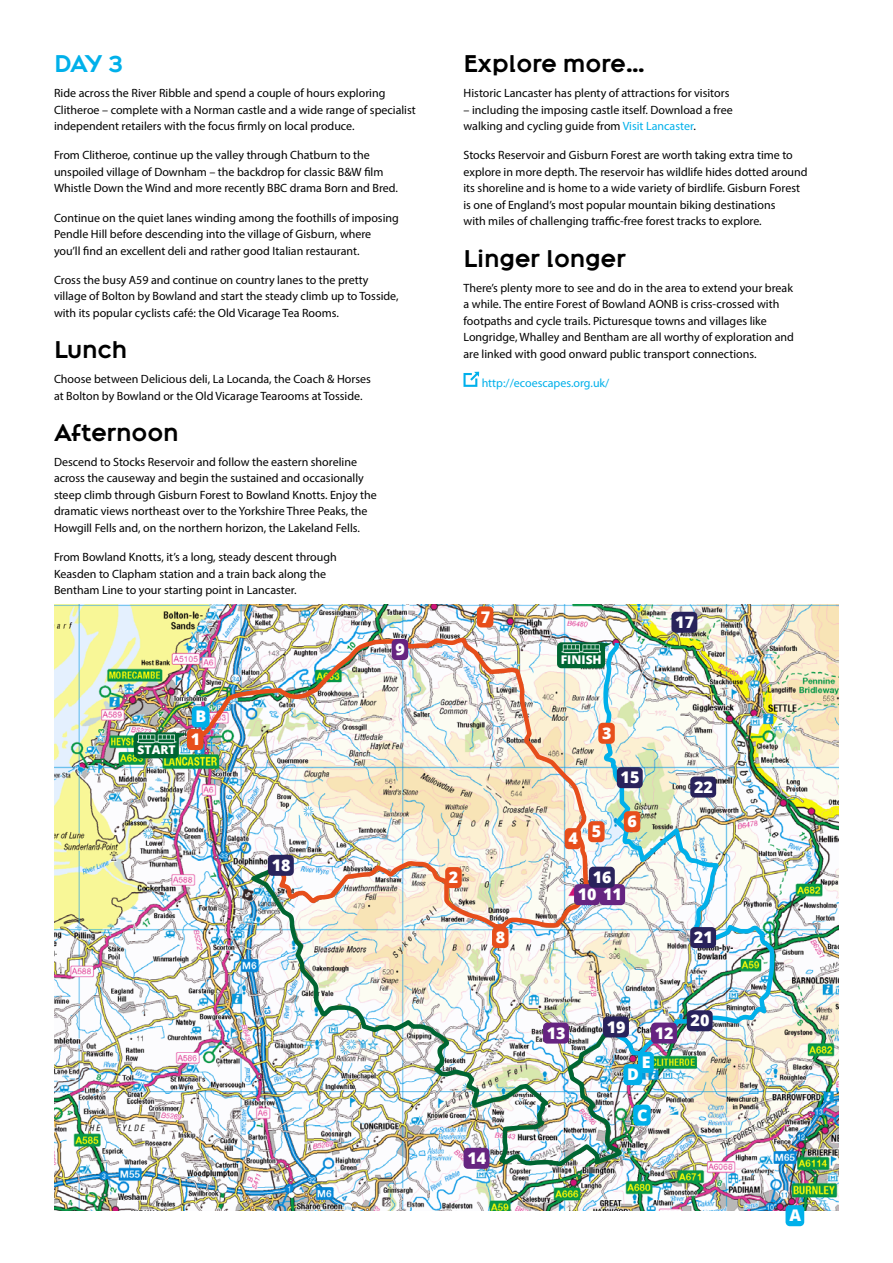
<style>
.page{position:relative;width:893px;height:1263px;background:#fff}
.page>*{position:absolute;margin:0;border:0;box-sizing:border-box;transform-origin:0 0}
.t1{font:22.5px "Broadacre Medium 0";color:#000}
.t2{font:22.5px "Broadacre Medium 0";color:#00b0ea}
.t3{font:800 16.05px "Open Sans";color:#fff}
.t4{font:12px/16.5px "Myriad Pro";color:#000}
.t5{font:12px "Myriad Pro";color:#00b0ea}
.t6{font:800 12px "Open Sans";color:#fff}
.s1{color:#00b0ea}
</style>
<div class="page">
<img style="left:54px;top:604px;width:785px;height:607px">
<svg style="left:463px;top:372px;width:16px;height:15px"></svg>
<img style="left:191px;top:619px;width:399px;height:313px">
<img style="left:243px;top:866px;width:385px;height:305px">
<img style="left:598px;top:638px;width:178px;height:420px">
<div style="left:187px;top:729px;width:16px;height:21px;background:#e74e1b;border-radius:4px"></div>
<div style="left:445px;top:867px;width:17px;height:21px;background:#e74e1b;border-radius:4px"></div>
<div style="left:598px;top:723px;width:17px;height:21px;background:#e74e1b;border-radius:4px"></div>
<div style="left:565px;top:828px;width:16px;height:21px;background:#e74e1b;border-radius:4px"></div>
<div style="left:588px;top:821px;width:17px;height:21px;background:#e74e1b;border-radius:4px"></div>
<div style="left:624px;top:811px;width:16px;height:21px;background:#e74e1b;border-radius:4px"></div>
<div style="left:477px;top:606px;width:16px;height:21px;background:#e74e1b;border-radius:4px"></div>
<div style="left:492px;top:927px;width:16px;height:21px;background:#e74e1b;border-radius:4px"></div>
<div style="left:392px;top:639px;width:16px;height:21px;background:#662481;border-radius:4px"></div>
<div style="left:574px;top:884px;width:26px;height:21px;background:#662481;border-radius:4px"></div>
<div style="left:599px;top:884px;width:26px;height:21px;background:#662481;border-radius:4px"></div>
<div style="left:651px;top:1022px;width:26px;height:21px;background:#662481;border-radius:4px"></div>
<div style="left:463px;top:1148px;width:26px;height:21px;background:#662481;border-radius:4px"></div>
<div style="left:785px;top:1205px;width:19px;height:21px;background:#00b0ea;border-radius:4px"></div>
<div style="left:192px;top:706px;width:18px;height:21px;background:#00b0ea;border-radius:4px"></div>
<div style="left:633px;top:1104px;width:18px;height:22px;background:#00b0ea;border-radius:4px"></div>
<div style="left:623px;top:1064px;width:19px;height:21px;background:#00b0ea;border-radius:4px"></div>
<div style="left:638px;top:1052px;width:16px;height:21px;background:#00b0ea;border-radius:4px"></div>
<div style="left:543px;top:1022px;width:26px;height:21px;background:#662481;border-radius:4px"></div>
<div style="left:617px;top:767px;width:26px;height:21px;background:#29235c;border-radius:4px"></div>
<div style="left:589px;top:867px;width:26px;height:21px;background:#29235c;border-radius:4px"></div>
<div style="left:671px;top:612px;width:26px;height:21px;background:#29235c;border-radius:4px"></div>
<div style="left:268px;top:855px;width:26px;height:21px;background:#29235c;border-radius:4px"></div>
<div style="left:603px;top:1016px;width:26px;height:21px;background:#29235c;border-radius:4px"></div>
<div style="left:687px;top:1010px;width:26px;height:21px;background:#29235c;border-radius:4px"></div>
<div style="left:690px;top:927px;width:26px;height:21px;background:#29235c;border-radius:4px"></div>
<div style="left:690px;top:776px;width:26px;height:21px;background:#29235c;border-radius:4px"></div>
<div style="left:134px;top:732px;width:45px;height:26px;background:#063;border-radius:4px"></div>
<svg style="left:137px;top:733px;width:50px;height:10px"></svg>
<div style="left:557px;top:642px;width:48px;height:26px;background:#063;border-radius:4px"></div>
<svg style="left:562px;top:643px;width:49px;height:10px"></svg>
<h1 class="t2" style="left:54px;top:49px;width:71px">DAY 3</h1>
<p class="t4" style="left:54px;top:85px;width:363px">Ride across the River Ribble and spend a couple of hours exploring<br>Clitheroe – complete with a Norman castle and a wide range of specialist independent retailers with the focus firmly on local produce.</p>
<p class="t4" style="left:54px;top:147px;width:345px">From Clitheroe, continue up the valley through Chatburn to the unspoiled village of Downham – the backdrop for classic B&amp;W film<br>Whistle Down the Wind and more recently BBC drama Born and Bred.</p>
<p class="t4" style="left:54px;top:209px;width:346px">Continue on the quiet lanes winding among the foothills of imposing<br>Pendle Hill before descending into the village of Gisburn, where you’ll find an excellent deli and rather good Italian restaurant.</p>
<p class="t4" style="left:54px;top:271px;width:346px">Cross the busy A59 and continue on country lanes to the pretty village of Bolton by Bowland and start the steady climb up to Tosside, with its popular cyclists café: the Old Vicarage Tea Rooms.</p>
<h1 class="t1" style="left:54px;top:335px;width:75px">Lunch</h1>
<p class="t4" style="left:54px;top:371px;width:318px">Choose between Delicious deli, La Locanda, the Coach &amp; Horses at Bolton by Bowland or the Old Vicarage Tearooms at Tosside.</p>
<h1 class="t1" style="left:54px;top:418px;width:126px">Afternoon</h1>
<p class="t4" style="left:54px;top:453px;width:324px">Descend to Stocks Reservoir and follow the eastern shoreline across the causeway and begin the sustained and occasionally steep climb through Gisburn Forest to Bowland Knotts. Enjoy the dramatic views northeast over to the Yorkshire Three Peaks, the Howgill Fells and, on the northern horizon, the Lakeland Fells.</p>
<p class="t4" style="left:54px;top:549px;width:284px">From Bowland Knotts, it’s a long, steady descent through<br>Keasden to Clapham station and a train back along the<br>Bentham Line to your starting point in Lancaster.</p>
<p class="t6" style="left:138px;top:741px;width:39px">START</p>
<h2 class="t3" style="left:195px;top:704px;width:12px">B</h2>
<h2 class="t3" style="left:191px;top:727px;width:11px">1</h2>
<h2 class="t3" style="left:272px;top:853px;width:20px">18</h2>
<h2 class="t3" style="left:395px;top:637px;width:11px">9</h2>
<h1 class="t1" style="left:463px;top:49px;width:183px">Explore more…</h1>
<p class="t4" style="left:463px;top:85px;width:267px">Historic Lancaster has plenty of attractions for visitors</p>
<p class="t4" style="left:463px;top:101px;width:271px">– including the imposing castle itself. Download a free walking and cycling guide from <span class="s1">Visit Lancaster</span>.</p>
<p class="t4" style="left:463px;top:147px;width:346px">Stocks Reservoir and Gisburn Forest are worth taking extra time to explore in more depth. The reservoir has wildlife hides dotted around its shoreline and is home to a wide variety of birdlife. Gisburn Forest is one of England’s most popular mountain biking destinations<br>with miles of challenging traffic-free forest tracks to explore.</p>
<h1 class="t1" style="left:463px;top:243px;width:164px">Linger longer</h1>
<p class="t4" style="left:463px;top:279px;width:332px">There’s plenty more to see and do in the area to extend your break a while. The entire Forest of Bowland AONB is criss-crossed with footpaths and cycle trails. Picturesque towns and villages like Longridge, Whalley and Bentham are all worthy of exploration and are linked with good onward public transport connections.</p>
<p class="t5" style="left:482px;top:375px;width:129px">http://ecoescapes.org.uk/</p>
<h2 class="t3" style="left:481px;top:604px;width:11px">7</h2>
<h2 class="t3" style="left:449px;top:865px;width:11px">2</h2>
<h2 class="t3" style="left:496px;top:925px;width:11px">8</h2>
<h2 class="t3" style="left:467px;top:1146px;width:20px">14</h2>
<p class="t6" style="left:561px;top:651px;width:42px">FINISH</p>
<h2 class="t3" style="left:602px;top:721px;width:11px">3</h2>
<h2 class="t3" style="left:621px;top:765px;width:20px">15</h2>
<h2 class="t3" style="left:568px;top:823px;width:34px">4 5</h2>
<h2 class="t3" style="left:593px;top:865px;width:20px">16</h2>
<h2 class="t3" style="left:628px;top:809px;width:11px">6</h2>
<h2 class="t3" style="left:578px;top:882px;width:45px">10 11</h2>
<h2 class="t3" style="left:675px;top:610px;width:20px">17</h2>
<h2 class="t3" style="left:694px;top:774px;width:20px">22</h2>
<h2 class="t3" style="left:694px;top:925px;width:20px">21</h2>
<h2 class="t3" style="left:547px;top:1020px;width:20px">13</h2>
<h2 class="t3" style="left:607px;top:1014px;width:20px">19</h2>
<h2 class="t3" style="left:655px;top:1020px;width:20px">12</h2>
<h2 class="t3" style="left:691px;top:1008px;width:20px">20</h2>
<h2 class="t3" style="left:642px;top:1050px;width:10px">E</h2>
<h2 class="t3" style="left:627px;top:1062px;width:13px">D</h2>
<h2 class="t3" style="left:637px;top:1103px;width:12px">C</h2>
<h2 class="t3" style="left:789px;top:1203px;width:13px">A</h2>
</div>
